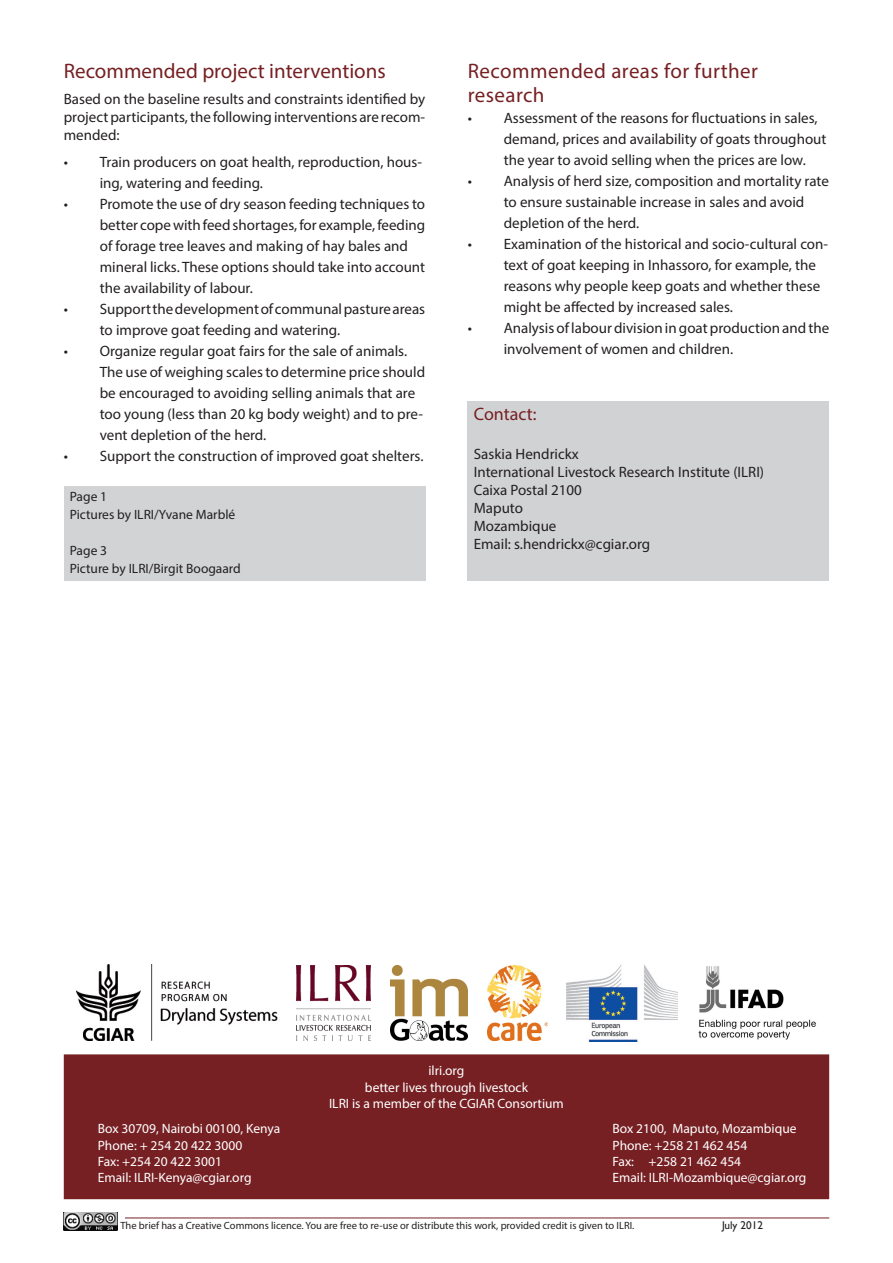
<style>
.page{position:relative;width:893px;height:1263px;background:#fff}
.page>*{position:absolute;margin:0;border:0;box-sizing:border-box;transform-origin:0 0}
.Heading_1{font:21px/24px "Myriad Pro";letter-spacing:.01em;color:#762023}
.Heading_2{font:18px "Myriad Pro";color:#762023}
.body_text{font:15px/21px "Myriad Pro";color:#231f20}
.Box_Text{font:15px "Myriad Pro";color:#231f20}
.Table_text{font:13.5px/16.2px "Myriad Pro";color:#fff}
.Box_Text-2{font:13.5px "Myriad Pro";color:#231f20}
.address{font:11.25px "Gill Sans";color:#231f20}
.address-2{font:10.5px "Myriad Pro";color:#231f20}
</style>
<div class="page">
<hr style="left:63px;top:1218px;width:766px;height:1px;background:#762123">
<div style="left:64px;top:1212px;width:61px;height:18px;background:#fff"></div>
<img style="left:64px;top:1212px;width:54px;height:18px">
<div style="left:468px;top:401px;width:361px;height:179px;background:#d1d2d4"></div>
<div style="left:64px;top:486px;width:361px;height:94px;background:#d1d3d4"></div>
<div style="left:64px;top:1054px;width:765px;height:145px;background:#762023"></div>
<img style="left:296px;top:966px;width:74px;height:74px">
<img style="left:390px;top:965px;width:78px;height:76px">
<img style="left:488px;top:965px;width:60px;height:76px">
<img style="left:698px;top:966px;width:118px;height:74px">
<img style="left:76px;top:964px;width:201px;height:76px">
<img style="left:567px;top:965px;width:111px;height:76px">
<p class="Heading_1" style="left:64px;top:59px;width:323px">Recommended project interventions</p>
<p class="body_text" style="left:64px;top:89px;width:363px;line-height:18px;text-align:justify">Based on the baseline results and constraints identified by project participants, the following interventions are recom&shy;mended:</p>
<p class="body_text" style="left:100px;top:151px;width:324px;text-indent:-36px">• Train producers on goat health, reproduction, hous&shy;ing, watering and feeding.</p>
<p class="body_text" style="left:100px;top:193px;width:327px;text-indent:-36px">• Promote the use of dry season feeding techniques to better cope with feed shortages, for example, feeding of forage tree leaves and making of hay bales and mineral licks. These options should take into account the availability of labour.</p>
<p class="body_text" style="left:100px;top:298px;width:327px;text-indent:-36px">• Support the development of communal pasture areas to improve goat feeding and watering.</p>
<p class="body_text" style="left:100px;top:340px;width:327px;text-indent:-36px">• Organize regular goat fairs for the sale of animals.<br>The use of weighing scales to determine price should be encouraged to avoiding selling animals that are too young (less than 20 kg body weight) and to pre&shy;vent depletion of the herd.</p>
<p class="body_text" style="left:64px;top:445px;width:361px">• Support the construction of improved goat shelters.</p>
<p class="Box_Text-2" style="left:70px;top:488px;width:39px">Page 1</p>
<p class="Box_Text-2" style="left:70px;top:506px;width:167px">Pictures by ILRI/Yvane Marblé</p>
<p class="Box_Text-2" style="left:70px;top:542px;width:39px">Page 3</p>
<p class="Box_Text-2" style="left:70px;top:560px;width:173px">Picture by ILRI/Birgit Boogaard</p>
<p class="Heading_1" style="left:468px;top:59px;width:292px">Recommended areas for further research</p>
<p class="body_text" style="left:504px;top:107px;width:324px;text-indent:-36px">• Assessment of the reasons for fluctuations in sales, demand, prices and availability of goats throughout the year to avoid selling when the prices are low.</p>
<p class="body_text" style="left:504px;top:170px;width:327px;text-indent:-36px">• Analysis of herd size, composition and mortality rate to ensure sustainable increase in sales and avoid depletion of the herd.</p>
<p class="body_text" style="left:504px;top:233px;width:326px;text-indent:-36px">• Examination of the historical and socio-cultural con&shy;text of goat keeping in Inhassoro, for example, the reasons why people keep goats and whether these might be affected by increased sales.</p>
<p class="body_text" style="left:504px;top:317px;width:327px;text-indent:-36px">• Analysis of labour division in goat production and the involvement of women and children.</p>
<p class="Heading_2" style="left:474px;top:402px;width:64px">Contact:</p>
<p class="Box_Text" style="left:474px;top:444px;width:107px">Saskia Hendrickx</p>
<p class="Box_Text" style="left:474px;top:462px;width:292px">International Livestock Research Institute (ILRI)</p>
<p class="Box_Text" style="left:474px;top:480px;width:110px">Caixa Postal 2100</p>
<p class="Box_Text" style="left:474px;top:498px;width:51px">Maputo</p>
<p class="Box_Text" style="left:474px;top:516px;width:84px">Mozambique</p>
<p class="Box_Text" style="left:474px;top:534px;width:178px">Email: s.hendrickx@cgiar.org</p>
<p class="Table_text" style="left:329px;top:1062px;width:236px;text-align:center">ilri.org<br>better lives through livestock<br>ILRI is a member of the CGIAR Consortium</p>
<p class="Table_text" style="left:98px;top:1120px;width:184px">Box 30709, Nairobi 00100, Kenya<br>Phone: + 254 20 422 3000<br>Fax: +254 20 422 3001<br>Email: ILRI-Kenya@cgiar.org</p>
<p class="Table_text" style="left:612px;top:1120px;width:195px">Box 2100, Maputo, Mozambique<br>Phone: +258 21 462 454<br>Fax: +258 21 462 454<br>Email: ILRI-Mozambique@cgiar.org</p>
<p class="address-2" style="left:120px;top:1219px;width:515px">The brief has a Creative Commons licence. You are free to re-use or distribute this work, provided credit is given to ILRI.</p>
<p class="address" style="left:722px;top:1219px;width:43px">July 2012</p>
</div>
